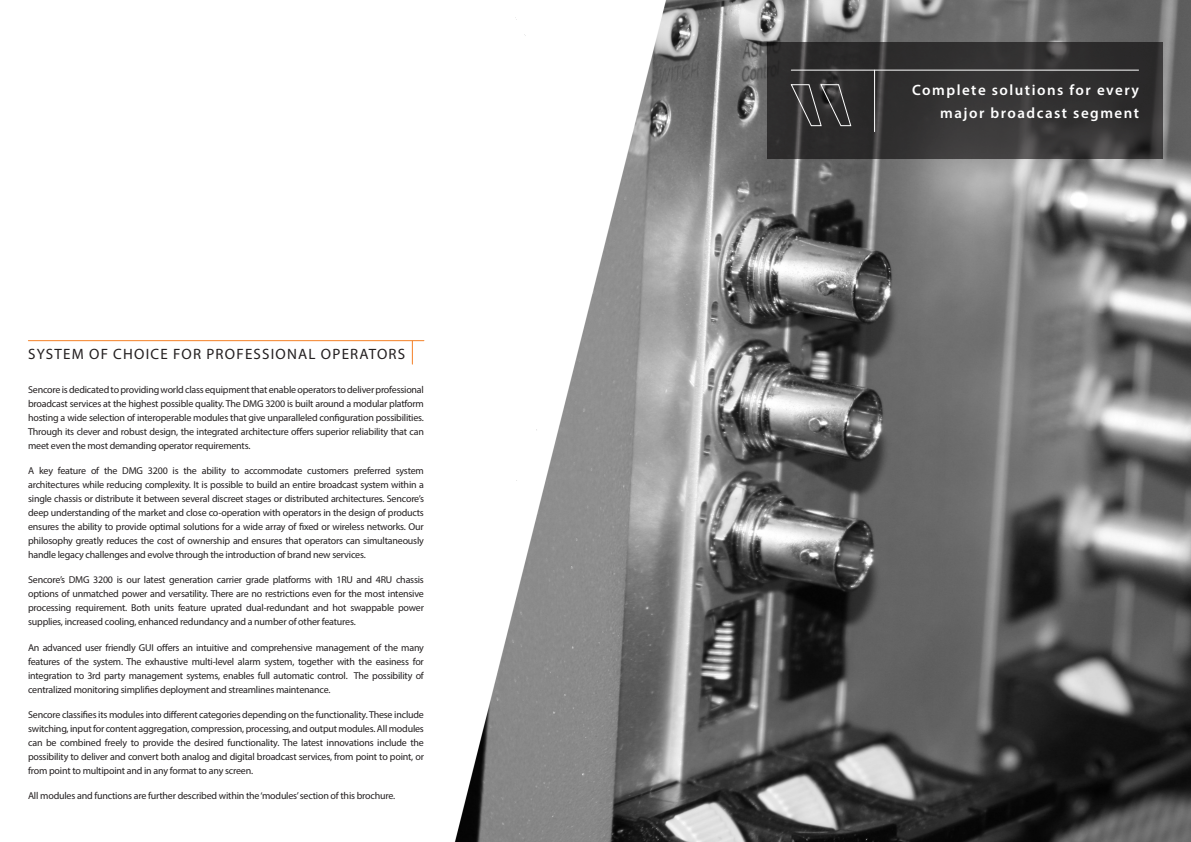
<style>
.page{position:relative;width:1191px;height:842px;background:#fff}
.page>*{position:absolute;margin:0;border:0;box-sizing:border-box;transform-origin:0 0}
.t1{font:600 15px/23px "Myriad Pro";letter-spacing:.1em;color:#fff;text-align:right}
.t2{font:15px "Myriad Pro";letter-spacing:.08em;color:#231f20}
.t3{font:10px/14px "Myriad Pro";letter-spacing:-.02em;color:#231f20;text-align:justify}
</style>
<div class="page">
<hr style="left:28px;top:340px;width:396px;height:1px;background:#f48026">
<svg style="left:412px;top:341px;width:1px;height:23px"></svg>
<img style="left:454px;top:0;width:737px;height:842px">
<svg style="left:767px;top:43px;width:395px;height:116px;background:#343333"></svg>
<hr style="left:791px;top:70px;width:347px;height:1px;background:#fff">
<hr style="left:874px;top:70px;width:1px;height:62px;background:#fff">
<svg style="left:790px;top:83px;width:62px;height:44px;background:#434242"></svg>
<p class="t2" style="left:28px;top:345px;width:378px">SYSTEM OF CHOICE FOR PROFESSIONAL OPERATORS</p>
<p class="t3" style="left:28px;top:382px;width:397px">Sencore is dedicated to providing world class equipment that enable operators to deliver professional broadcast services at the highest possible quality. The DMG 3200 is built around a modular platform hosting a wide selection of interoperable modules that give unparalleled configuration possibilities.<br>Through its clever and robust design, the integrated architecture offers superior reliability that can meet even the most demanding operator requirements.</p>
<p class="t3" style="left:28px;top:463px;width:397px">A key feature of the DMG 3200 is the ability to accommodate customers preferred system architectures while reducing complexity. It is possible to build an entire broadcast system within a single chassis or distribute it between several discreet stages or distributed architectures. Sencore’s deep understanding of the market and close co-operation with operators in the design of products ensures the ability to provide optimal solutions for a wide array of fixed or wireless networks. Our philosophy greatly reduces the cost of ownership and ensures that operators can simultaneously handle legacy challenges and evolve through the introduction of brand new services.</p>
<p class="t3" style="left:28px;top:573px;width:397px">Sencore’s DMG 3200 is our latest generation carrier grade platforms with 1RU and 4RU chassis options of unmatched power and versatility. There are no restrictions even for the most intensive processing requirement. Both units feature uprated dual-redundant and hot swappable power supplies, increased cooling, enhanced redundancy and a number of other features.</p>
<p class="t3" style="left:28px;top:640px;width:397px">An advanced user friendly GUI offers an intuitive and comprehensive management of the many features of the system. The exhaustive multi-level alarm system, together with the easiness for integration to 3rd party management systems, enables full automatic control. The possibility of centralized monitoring simplifies deployment and streamlines maintenance.</p>
<p class="t3" style="left:28px;top:708px;width:397px">Sencore classifies its modules into different categories depending on the functionality. These include switching, input for content aggregation, compression, processing, and output modules. All modules can be combined freely to provide the desired functionality. The latest innovations include the possibility to deliver and convert both analog and digital broadcast services, from point to point, or from point to multipoint and in any format to any screen.</p>
<p class="t3" style="left:28px;top:789px;width:369px">All modules and functions are further described within the ‘modules’ section of this brochure.</p>
<p class="t1" style="left:912px;top:78px;width:228px">Complete solutions for every major broadcast segment</p>
</div>
